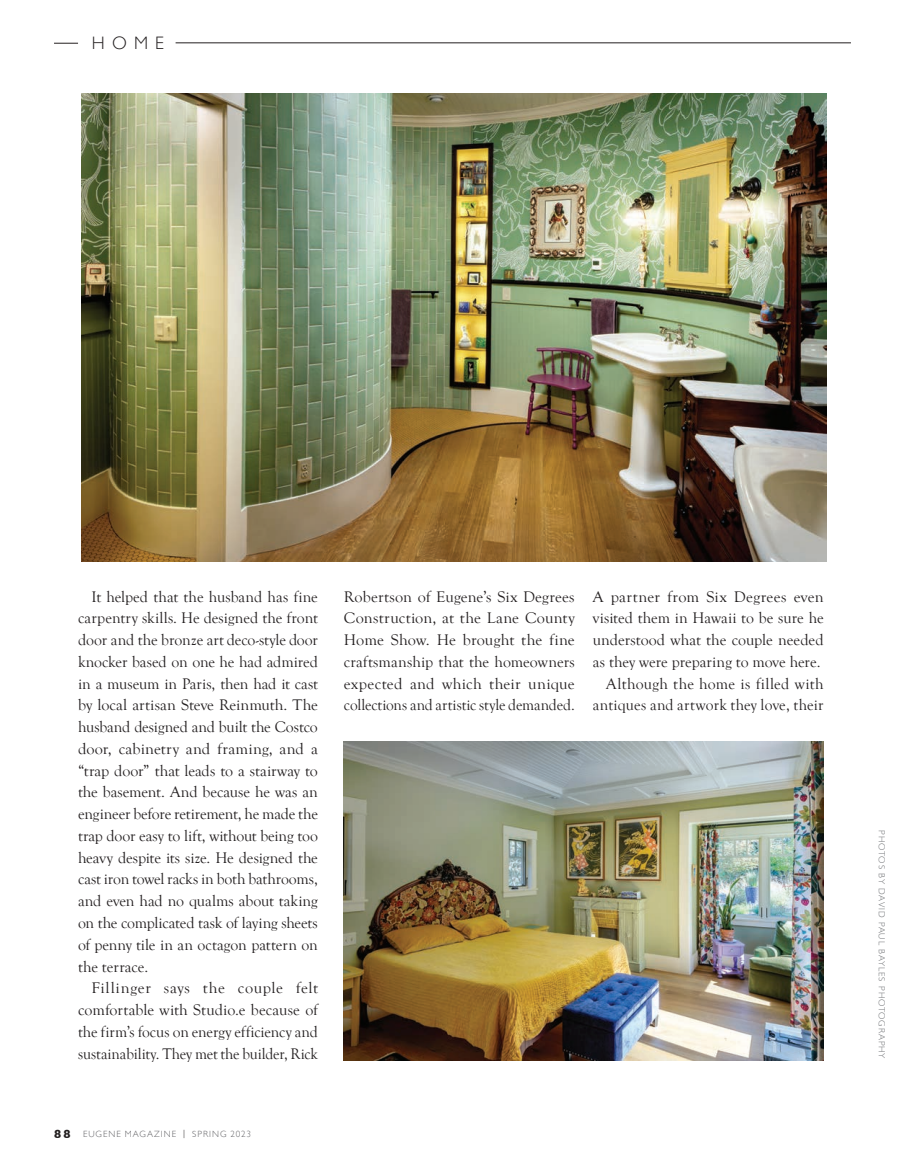
<style>
.page{position:relative;width:905px;height:1175px;background:#fff}
.page>*{position:absolute;margin:0;border:0;box-sizing:border-box;transform-origin:0 0}
.Page_Section_Header{font:300 18px "Gill Sans";color:#231f20}
.Regular_Body{font:15.75px/21.8px "Goudy Old Style T";letter-spacing:.005em;color:#231f20;text-align:justify}
.Photo_Credit{font:300 9px "Gill Sans";letter-spacing:.1em;color:#727477}
.t1{font:300 9px "Gill Sans";letter-spacing:.11em;color:#636366}
.s1{font-weight:700;font-size:12px;color:#231f20}
.s2{color:#231f20}
</style>
<div class="page">
<svg style="left:54px;top:43px;width:24px;height:1px"></svg>
<hr style="left:176px;top:43px;width:674px;height:1px;background:#231f20">
<img style="left:81px;top:94px;width:745px;height:467px">
<img style="left:344px;top:741px;width:479px;height:319px">
<p class="Page_Section_Header" style="left:92px;top:33px;width:74px">HOME</p>
<p class="Regular_Body" style="left:78px;top:586px;width:241px;text-indent:14px">It helped that the husband has fine carpentry skills. He designed the front door and the bronze art deco-style door knocker based on one he had admired in a museum in Paris, then had it cast by local artisan Steve Reinmuth. The husband designed and built the Costco door, cabinetry and framing, and a “trap door” that leads to a stairway to the basement. And because he was an engineer before retirement, he made the trap door easy to lift, without being too heavy despite its size. He designed the cast iron towel racks in both bathrooms, and even had no qualms about taking on the complicated task of laying sheets of penny tile in an octagon pattern on the terrace.</p>
<p class="Regular_Body" style="left:78px;top:977px;width:241px;text-indent:14px">Fillinger says the couple felt comfortable with Studio.e because of the firm’s focus on energy efficiency and sustainability. They met the builder, Rick</p>
<p class="Regular_Body" style="left:344px;top:586px;width:232px">Robertson of Eugene’s Six Degrees Construction, at the Lane County Home Show. He brought the fine craftsmanship that the homeowners expected and which their unique collections and artistic style demanded.</p>
<p class="Regular_Body" style="left:592px;top:586px;width:232px">A partner from Six Degrees even visited them in Hawaii to be sure he understood what the couple needed as they were preparing to move here.</p>
<p class="Regular_Body" style="left:592px;top:673px;width:232px;text-align:right">Although the home is filled with antiques and artwork they love, their</p>
<p class="t1" style="left:54px;top:1129px;width:199px"><span class="s1">88</span> EUGENE MAGAZINE <span class="s2">|</span> SPRING 2023</p>
<p class="Photo_Credit" style="left:886px;top:830px;width:230px;rotate:90deg">PHOTOS BY DAVID PAUL BAYLES PHOTOGRAPHY</p>
</div>
